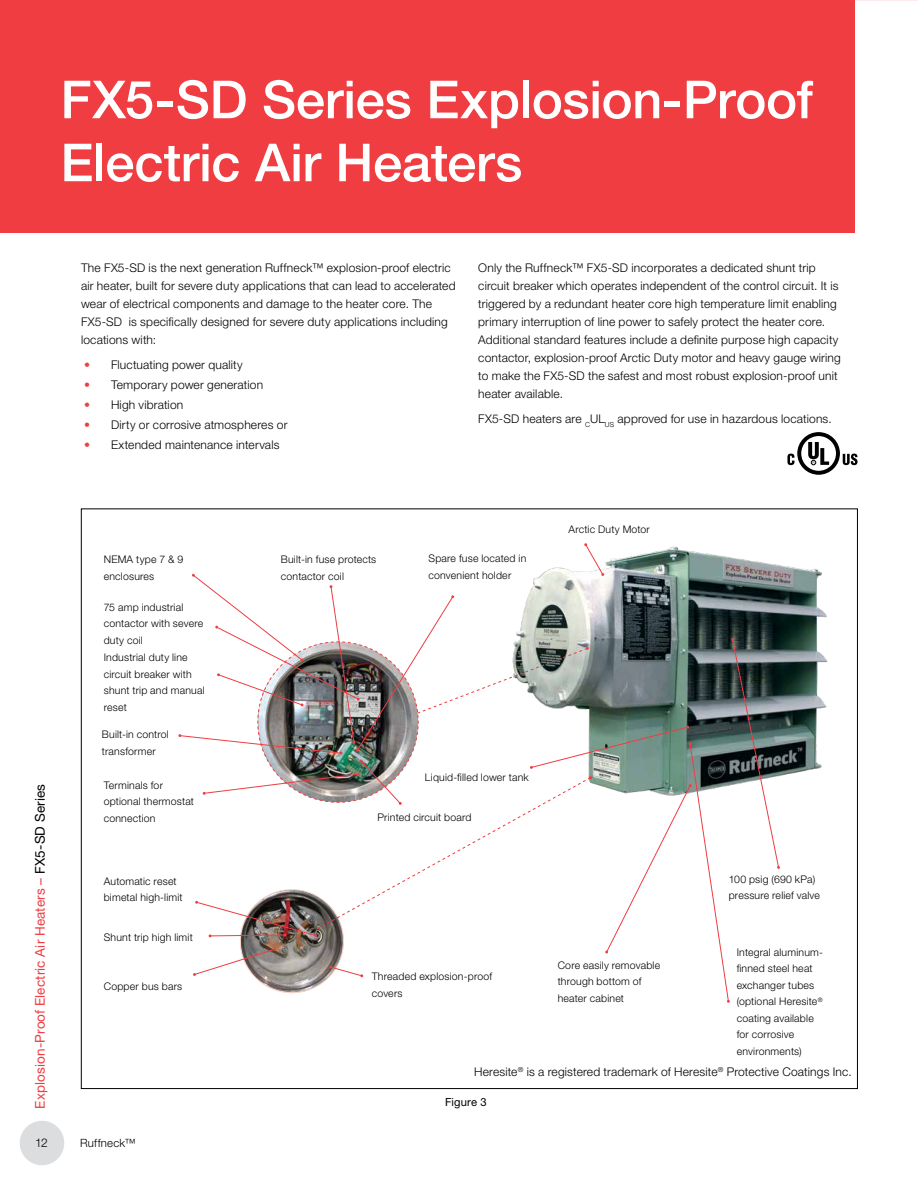
<style>
.page{position:relative;width:918px;height:1188px;background:#fff}
.page>*{position:absolute;margin:0;border:0;box-sizing:border-box;transform-origin:0 0}
.t1{font:500 52.5px/63px "Helvetica Neue LT Std";letter-spacing:-.005em;color:#fff}
.t2{font:13.5px "Helvetica Neue LT Std";letter-spacing:.01em;color:#ef3d42}
.t3{font:300 12px/18px "Helvetica Neue LT Std";letter-spacing:.015em;color:#000}
.t4{font:300 11.4px "Helvetica Neue LT Std";letter-spacing:.02em;color:#000}
.t5{font:11.25px "Helvetica Neue LT Std";letter-spacing:.015em;color:#000}
.t6{font:300 10.5px/16.5px "Helvetica Neue LT Std";letter-spacing:.02em;color:#000}
.s1{color:#ef3d42}
.s2{color:#000}
</style>
<div class="page">
<div style="left:20px;top:1121px;width:44px;height:44px;background:#dcddde;border-radius:50%"></div>
<div style="left:0;top:0;width:855px;height:233px;background:#ef3d42"></div>
<svg style="left:787px;top:432px;width:71px;height:43px"></svg>
<img style="left:780px;top:565px;width:48px;height:211px">
<img style="left:178px;top:543px;width:602px;height:460px">
<h1 class="t1" style="left:60px;top:68px;width:754px">FX5‑SD Series Explosion‑Proof<br>Electric Air Heaters</h1>
<p class="t3" style="left:81px;top:259px;width:376px">The FX5-SD is the next generation Ruffneck™ explosion-proof electric air heater, built for severe duty applications that can lead to accelerated wear of electrical components and damage to the heater core. The FX5-SD is specifically designed for severe duty applications including locations with:</p>
<p class="t3" style="left:84px;top:355px;width:160px"><span class="s1">•</span> Fluctuating power quality</p>
<p class="t3" style="left:84px;top:375px;width:181px"><span class="s1">•</span> Temporary power generation</p>
<p class="t3" style="left:84px;top:396px;width:101px"><span class="s1">•</span> High vibration</p>
<p class="t3" style="left:84px;top:416px;width:205px"><span class="s1">•</span> Dirty or corrosive atmospheres or</p>
<p class="t3" style="left:84px;top:436px;width:197px"><span class="s1">•</span> Extended maintenance intervals</p>
<p class="t3" style="left:478px;top:259px;width:364px">Only the Ruffneck™ FX5-SD incorporates a dedicated shunt trip circuit breaker which operates independent of the control circuit. It is triggered by a redundant heater core high temperature limit enabling primary interruption of line power to safely protect the heater core.<br>Additional standard features include a definite purpose high capacity contactor, explosion-proof Arctic Duty motor and heavy gauge wiring to make the FX5-SD the safest and most robust explosion-proof unit heater available.</p>
<p class="t3" style="left:478px;top:409px;width:353px">FX5-SD heaters are <sub>C</sub>UL<sub>US</sub> approved for use in hazardous locations.</p>
<p class="t6" style="left:568px;top:521px;width:83px">Arctic Duty Motor</p>
<p class="t2" style="left:32px;top:1109px;width:326px;rotate:-90deg">Explosion‑Proof Electric Air Heaters – <span class="s2">FX5‑SD Series</span></p>
<p class="t6" style="left:104px;top:551px;width:81px">NEMA type 7 &amp; 9 enclosures</p>
<p class="t6" style="left:104px;top:599px;width:101px">75 amp industrial contactor with severe duty coil</p>
<p class="t6" style="left:104px;top:649px;width:102px">Industrial duty line circuit breaker with shunt trip and manual reset</p>
<p class="t6" style="left:102px;top:726px;width:68px">Built-in control transformer</p>
<p class="t6" style="left:104px;top:777px;width:92px">Terminals for optional thermostat connection</p>
<p class="t6" style="left:104px;top:872px;width:80px">Automatic reset bimetal high-limit</p>
<p class="t6" style="left:104px;top:928px;width:91px">Shunt trip high limit</p>
<p class="t6" style="left:281px;top:551px;width:97px">Built-in fuse protects contactor coil</p>
<p class="t6" style="left:429px;top:550px;width:99px">Spare fuse located in convenient holder</p>
<p class="t6" style="left:425px;top:769px;width:105px">Liquid-filled lower tank</p>
<p class="t6" style="left:378px;top:809px;width:96px">Printed circuit board</p>
<p class="t6" style="left:104px;top:978px;width:80px">Copper bus bars</p>
<p class="t6" style="left:372px;top:968px;width:122px">Threaded explosion-proof covers</p>
<p class="t6" style="left:558px;top:957px;width:104px">Core easily removable through bottom of heater cabinet</p>
<p class="t6" style="left:729px;top:871px;width:93px">100 psig (690 kPa) pressure relief valve</p>
<p class="t6" style="left:737px;top:944px;width:87px">Integral aluminum&shy;finned steel heat exchanger tubes (optional Heresite<sup>® </sup>coating available for corrosive environments)</p>
<p class="t3" style="left:474px;top:1063px;width:377px">Heresite<sup>®</sup> is a registered trademark of Heresite<sup>®</sup> Protective Coatings Inc.</p>
<p class="t5" style="left:445px;top:1095px;width:43px">Figure 3</p>
<p class="t3" style="left:35px;top:1134px;width:14px">12</p>
<p class="t4" style="left:80px;top:1136px;width:57px">Ruffneck™</p>
</div>
